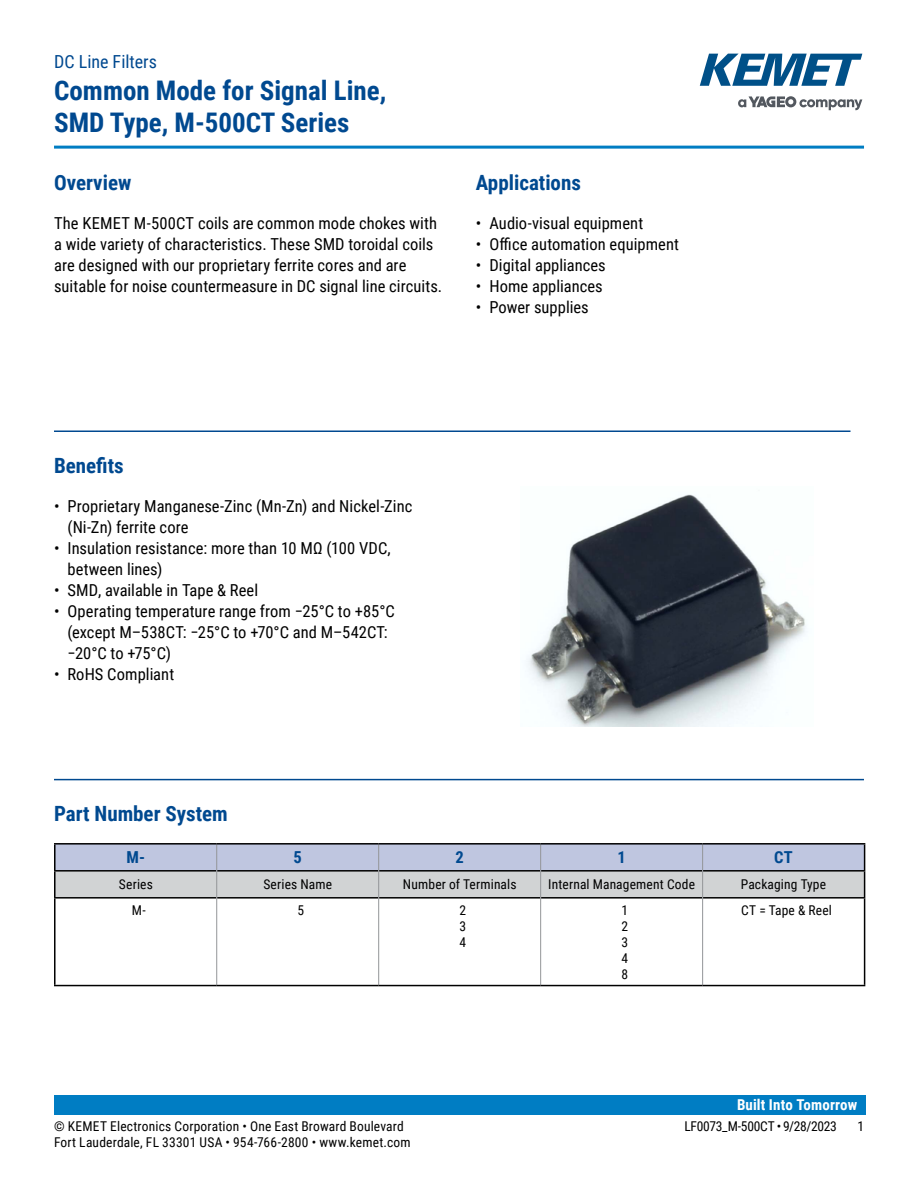
<style>
.page{position:relative;width:918px;height:1188px;background:#fff}
.page>*{position:absolute;margin:0;border:0;box-sizing:border-box;transform-origin:0 0}
.t1{font:700 27px/32.4px "Roboto Condensed";color:#004990}
.t2{font:700 21px "Roboto Condensed";color:#004990}
.t3{font:18px "Roboto Condensed";color:#004990}
.t4{font:16.5px/21px "Roboto Condensed";letter-spacing:.005em;color:#000}
.t5{font:700 16.5px "Roboto Condensed";color:#004990}
.t6{font:700 15px "Roboto Condensed";letter-spacing:.01em;color:#fff}
.t7{font:13.5px/16.2px "Roboto Condensed";letter-spacing:.015em;color:#000;text-align:justify}
.t8{font:13.5px "Roboto Condensed";letter-spacing:-.02em;color:#000}
</style>
<div class="page">
<svg style="left:738px;top:96px;width:124px;height:14px"></svg>
<svg style="left:700px;top:54px;width:162px;height:32px"></svg>
<hr style="left:54px;top:146px;width:810px;height:3px;background:#007dc3">
<div style="left:54px;top:1095px;width:811px;height:20px;background:#007dc3"></div>
<hr style="left:54px;top:430px;width:796px;height:2px;background:#004990">
<hr style="left:54px;top:779px;width:810px;height:1px;background:#004990">
<svg style="left:217px;top:899px;width:647px;height:86px"></svg>
<hr style="left:54px;top:897px;width:162px;height:2px;background:#000">
<hr style="left:217px;top:897px;width:161px;height:2px;background:#000">
<hr style="left:379px;top:897px;width:161px;height:2px;background:#000">
<hr style="left:541px;top:897px;width:161px;height:2px;background:#000">
<hr style="left:703px;top:897px;width:162px;height:2px;background:#000">
<hr style="left:54px;top:870px;width:162px;height:2px;background:#000">
<hr style="left:216px;top:898px;width:1px;height:87px;background:#939598">
<hr style="left:378px;top:898px;width:1px;height:87px;background:#939598">
<hr style="left:540px;top:898px;width:1px;height:87px;background:#939598">
<hr style="left:702px;top:898px;width:1px;height:87px;background:#939598">
<hr style="left:54px;top:843px;width:163px;height:2px;background:#000">
<hr style="left:54px;top:845px;width:2px;height:25px;background:#000">
<hr style="left:217px;top:843px;width:162px;height:2px;background:#000">
<hr style="left:379px;top:843px;width:162px;height:2px;background:#000">
<hr style="left:541px;top:843px;width:162px;height:2px;background:#000">
<hr style="left:703px;top:843px;width:162px;height:2px;background:#000">
<hr style="left:54px;top:872px;width:2px;height:25px;background:#000">
<svg style="left:55px;top:844px;width:810px;height:54px;background:#bbbfcc"></svg>
<hr style="left:54px;top:899px;width:2px;height:86px;background:#000">
<hr style="left:864px;top:899px;width:1px;height:86px;background:#000">
<hr style="left:54px;top:985px;width:163px;height:1px;background:#000">
<hr style="left:217px;top:985px;width:162px;height:1px;background:#000">
<hr style="left:379px;top:985px;width:162px;height:1px;background:#000">
<hr style="left:541px;top:985px;width:162px;height:1px;background:#000">
<hr style="left:703px;top:985px;width:162px;height:1px;background:#000">
<img style="left:526px;top:494px;width:281px;height:233px">
<p class="t3" style="left:54px;top:48px;width:104px">DC Line Filters</p>
<h1 class="t1" style="left:54px;top:73px;width:334px">Common Mode for Signal Line,<br>SMD Type, M-500CT Series</h1>
<p class="t2" style="left:54px;top:168px;width:79px">Overview</p>
<p class="t4" style="left:54px;top:212px;width:390px">The KEMET M-500CT coils are common mode chokes with a wide variety of characteristics. These SMD toroidal coils are designed with our proprietary ferrite cores and are suitable for noise countermeasure in DC signal line circuits.</p>
<p class="t2" style="left:476px;top:168px;width:107px">Applications</p>
<p class="t4" style="left:476px;top:212px;width:169px">• Audio-visual equipment</p>
<p class="t4" style="left:476px;top:233px;width:205px">• Office automation equipment</p>
<p class="t4" style="left:476px;top:255px;width:131px">• Digital appliances</p>
<p class="t4" style="left:476px;top:276px;width:128px">• Home appliances</p>
<p class="t4" style="left:476px;top:297px;width:114px">• Power supplies</p>
<p class="t2" style="left:54px;top:450px;width:71px">Benefits</p>
<p class="t4" style="left:67px;top:495px;width:346px;text-indent:-13px">• Proprietary Manganese-Zinc (Mn-Zn) and Nickel-Zinc (Ni-Zn) ferrite core</p>
<p class="t4" style="left:67px;top:537px;width:325px;text-indent:-13px">• Insulation resistance: more than 10 MΩ (100 VDC, between lines)</p>
<p class="t4" style="left:54px;top:579px;width:206px">• SMD, available in Tape &amp; Reel</p>
<p class="t4" style="left:67px;top:600px;width:329px;text-indent:-13px">• Operating temperature range from −25°C to +85°C (except M–538CT: −25°C to +70°C and M–542CT: −20°C to +75°C)</p>
<p class="t4" style="left:54px;top:663px;width:122px">• RoHS Compliant</p>
<p class="t2" style="left:54px;top:799px;width:175px">Part Number System</p>
<p class="t5" style="left:126px;top:846px;width:20px">M-</p>
<p class="t5" style="left:294px;top:846px;width:10px">5</p>
<p class="t5" style="left:455px;top:846px;width:10px">2</p>
<p class="t5" style="left:617px;top:846px;width:10px">1</p>
<p class="t5" style="left:774px;top:846px;width:20px">CT</p>
<p class="t7" style="left:119px;top:876px;width:35px">Series</p>
<p class="t7" style="left:263px;top:876px;width:70px">Series Name</p>
<p class="t7" style="left:403px;top:876px;width:115px">Number of Terminals</p>
<p class="t7" style="left:548px;top:876px;width:148px">Internal Management Code</p>
<p class="t7" style="left:741px;top:876px;width:87px">Packaging Type</p>
<p class="t7" style="left:132px;top:901px;width:16px">M-</p>
<p class="t7" style="left:298px;top:901px;width:8px">5</p>
<p class="t7" style="left:460px;top:901px;width:8px">2<br>3<br>4</p>
<p class="t7" style="left:622px;top:901px;width:8px">1<br>2<br>3<br>4<br>8</p>
<p class="t7" style="left:741px;top:901px;width:92px">CT = Tape &amp; Reel</p>
<p class="t6" style="left:737px;top:1094px;width:122px">Built Into Tomorrow</p>
<p class="t7" style="left:54px;top:1117px;width:351px">© KEMET Electronics Corporation • One East Broward Boulevard</p>
<p class="t8" style="left:684px;top:1116px;width:154px">LF0073_M-500CT • 9/28/2023</p>
<p class="t7" style="left:857px;top:1117px;width:8px">1</p>
<p class="t7" style="left:54px;top:1133px;width:358px">Fort Lauderdale, FL 33301 USA • 954-766-2800 • www.kemet.com</p>
</div>
